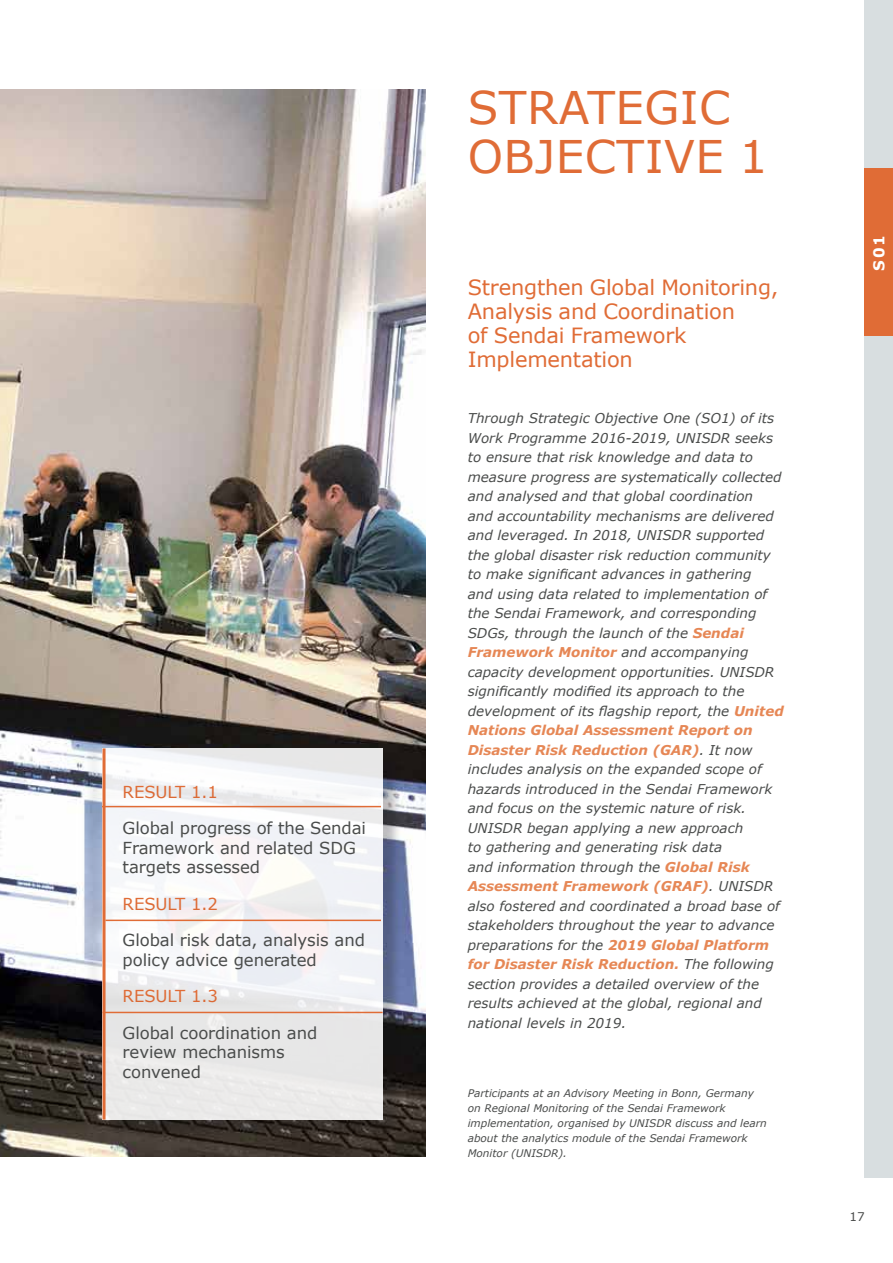
<style>
.page{position:relative;width:893px;height:1263px;background:#fff}
.page>*{position:absolute;margin:0;border:0;box-sizing:border-box;transform-origin:0 0}
.t1{font:45px/49.5px "Verdana";letter-spacing:.01em;color:#e06c36}
.t2{font:21px/24px "Verdana";letter-spacing:-.01em;color:#e06c36}
.t3{font:16.5px/19.5px "Verdana";letter-spacing:-.005em;color:#4a4c4b}
.t4{font:16.5px "Verdana";letter-spacing:-.005em;color:#e06c36}
.t5{font:700 15px "Verdana";color:#fff}
.t6{font:italic 13.5px/19.5px "Verdana";color:#4a4c4b}
.t7{font:12px "Verdana";color:#4a4c4b}
.t8{font:italic 10.5px/15px "Verdana";color:#4a4c4b}
.s1{font-weight:700;color:#e68755}
</style>
<div class="page">
<div style="left:865px;top:0;width:28px;height:168px;background:#d8dee0"></div>
<div style="left:865px;top:168px;width:28px;height:169px;background:#e06c36"></div>
<div style="left:865px;top:337px;width:28px;height:168px;background:#d8dee0"></div>
<div style="left:865px;top:505px;width:28px;height:168px;background:#d8dee0"></div>
<div style="left:865px;top:673px;width:28px;height:168px;background:#d8dee0"></div>
<div style="left:865px;top:841px;width:28px;height:169px;background:#d8dee0"></div>
<div style="left:865px;top:1010px;width:28px;height:168px;background:#d8dee0"></div>
<img style="left:0;top:89px;width:425px;height:1068px">
<div style="left:105px;top:751px;width:297px;height:387px;background:#121212;opacity:.3"></div>
<svg style="left:106px;top:748px;width:277px;height:371px"></svg>
<div style="left:85px;top:786px;width:293px;height:18px;background:#121212;opacity:.15"></div>
<hr style="left:102px;top:806px;width:279px;height:1px;background:#e06c36">
<div style="left:88px;top:900px;width:290px;height:18px;background:#121212;opacity:.15"></div>
<hr style="left:105px;top:919px;width:276px;height:2px;background:#e06c36">
<div style="left:85px;top:992px;width:295px;height:18px;background:#121212;opacity:.15"></div>
<hr style="left:103px;top:1012px;width:280px;height:1px;background:#e06c36">
<div style="left:84px;top:730px;width:20px;height:386px;background:#121212;opacity:.15"></div>
<hr style="left:103px;top:748px;width:3px;height:371px;background:#e06c36">
<p class="t4" style="left:123px;top:780px;width:97px">RESULT 1.1</p>
<p class="t3" style="left:123px;top:818px;width:245px">Global progress of the Sendai<br>Framework and related SDG targets assessed</p>
<p class="t4" style="left:123px;top:892px;width:97px">RESULT 1.2</p>
<p class="t3" style="left:123px;top:930px;width:244px">Global risk data, analysis and policy advice generated</p>
<p class="t4" style="left:123px;top:985px;width:97px">RESULT 1.3</p>
<p class="t3" style="left:123px;top:1023px;width:196px">Global coordination and review mechanisms convened</p>
<h1 class="t1" style="left:468px;top:82px;width:301px">STRATEGIC<br>OBJECTIVE 1</h1>
<h2 class="t2" style="left:468px;top:275px;width:312px">Strengthen Global Monitoring,<br>Analysis and Coordination<br>of Sendai Framework<br>Implementation</h2>
<p class="t6" style="left:468px;top:408px;width:317px">Through Strategic Objective One (SO1) of its Work Programme 2016-2019, UNISDR seeks to ensure that risk knowledge and data to measure progress are systematically collected and analysed and that global coordination<br>and accountability mechanisms are delivered and leveraged. In 2018, UNISDR supported the global disaster risk reduction community to make significant advances in gathering<br>and using data related to implementation of the Sendai Framework, and corresponding SDGs, through the launch of the <span class="s1">Sendai Framework Monitor</span> and accompanying capacity development opportunities. UNISDR significantly modified its approach to the development of its flagship report, the <span class="s1">United Nations Global Assessment Report on Disaster Risk Reduction (GAR)</span>. It now includes analysis on the expanded scope of hazards introduced in the Sendai Framework and focus on the systemic nature of risk.<br>UNISDR began applying a new approach<br>to gathering and generating risk data<br>and information through the <span class="s1">Global Risk Assessment Framework (GRAF)</span>. UNISDR also fostered and coordinated a broad base of stakeholders throughout the year to advance preparations for the <span class="s1">2019 Global Platform for Disaster Risk Reduction.</span> The following section provides a detailed overview of the results achieved at the global, regional and national levels in 2019.</p>
<p class="t8" style="left:468px;top:1085px;width:301px">Participants at an Advisory Meeting in Bonn, Germany on Regional Monitoring of the Sendai Framework implementation, organised by UNISDR discuss and learn about the analytics module of the Sendai Framework Monitor (UNISDR).</p>
<p class="t5" style="left:868px;top:271px;width:38px;rotate:-90deg">S01</p>
<p class="t7" style="left:849px;top:1208px;width:17px">17</p>
</div>
